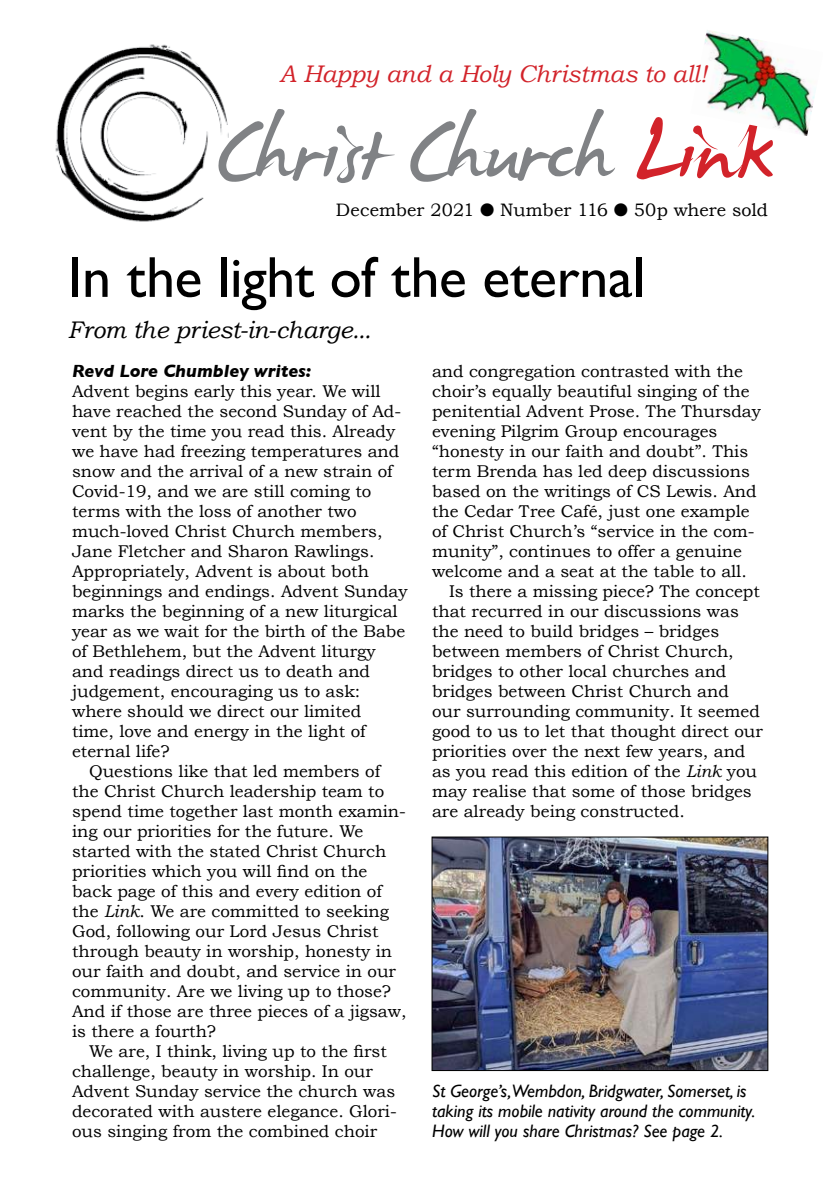
<style>
.page{position:relative;width:840px;height:1191px;background:#fff}
.page>*{position:absolute;margin:0;border:0;box-sizing:border-box;transform-origin:0 0}
.t1{font:136px "James Fajardo";letter-spacing:-.005em;color:#808285}
.t2{font:58px "Gill Sans";letter-spacing:-.005em;color:#000}
.t3{font:italic 24px "Bookman Old Style";letter-spacing:-.01em;color:#d2232a}
.t4{font:italic 24px "Bookman Old Style";letter-spacing:-.01em;color:#000}
.t5{font:italic 18px/20px "Gill Sans";color:#000}
.t6{font:18px "Bookman Old Style";color:#000}
.t7{font:italic 700 18px "Gill Sans";color:#000}
.t8{font:17px "Bookman Old Style";color:#000}
.s1{color:#d2232a}
.s2{font-style:italic}
</style>
<div class="page">
<img style="left:45px;top:35px;width:196px;height:196px;border-radius:98px">
<img style="left:434px;top:839px;width:331px;height:229px">
<div style="left:432px;top:837px;width:335px;height:233px;border:1px solid #000"></div>
<img style="left:704px;top:30px;width:112px;height:106px">
<h3 class="t3" style="left:279px;top:60px;width:429px">A Happy and a Holy Christmas to all!</h3>
<h1 class="t1" style="left:215px;top:83px;width:558px">Christ Church <span class="s1">Link</span></h1>
<p class="t6" style="left:336px;top:200px;width:433px">December 2021 ● Number 116 ● 50p where sold</p>
<h2 class="t2" style="left:68px;top:243px;width:578px">In the light of the eternal</h2>
<h3 class="t4" style="left:68px;top:316px;width:305px">From the priest-in-charge...</h3>
<p class="t7" style="left:72px;top:360px;width:241px">Revd Lore Chumbley writes:</p>
<p class="t8" style="left:72px;top:381px;width:310px">Advent begins early this year. We will</p>
<p class="t8" style="left:72px;top:401px;width:330px">have reached the second Sunday of Ad-</p>
<p class="t8" style="left:72px;top:421px;width:324px">vent by the time you read this. Already</p>
<p class="t8" style="left:72px;top:441px;width:328px">we have had freezing temperatures and</p>
<p class="t8" style="left:72px;top:461px;width:322px">snow and the arrival of a new strain of</p>
<p class="t8" style="left:72px;top:481px;width:300px">Covid-19, and we are still coming to</p>
<p class="t8" style="left:72px;top:501px;width:286px">terms with the loss of another two</p>
<p class="t8" style="left:72px;top:521px;width:312px">much-loved Christ Church members,</p>
<p class="t8" style="left:72px;top:541px;width:304px">Jane Fletcher and Sharon Rawlings.</p>
<p class="t8" style="left:72px;top:561px;width:298px">Appropriately, Advent is about both</p>
<p class="t8" style="left:72px;top:581px;width:337px">beginnings and endings. Advent Sunday</p>
<p class="t8" style="left:72px;top:601px;width:327px">marks the beginning of a new liturgical</p>
<p class="t8" style="left:72px;top:621px;width:334px">year as we wait for the birth of the Babe</p>
<p class="t8" style="left:72px;top:641px;width:305px">of Bethlehem, but the Advent liturgy</p>
<p class="t8" style="left:72px;top:661px;width:299px">and readings direct us to death and</p>
<p class="t8" style="left:72px;top:681px;width:289px">judgement, encouraging us to ask:</p>
<p class="t8" style="left:72px;top:701px;width:290px">where should we direct our limited</p>
<p class="t8" style="left:72px;top:721px;width:295px">time, love and energy in the light of</p>
<p class="t8" style="left:72px;top:741px;width:99px">eternal life?</p>
<p class="t8" style="left:89px;top:761px;width:292px">Questions like that led members of</p>
<p class="t8" style="left:72px;top:781px;width:313px">the Christ Church leadership team to</p>
<p class="t8" style="left:72px;top:801px;width:335px">spend time together last month examin-</p>
<p class="t8" style="left:72px;top:821px;width:292px">ing our priorities for the future. We</p>
<p class="t8" style="left:72px;top:841px;width:315px">started with the stated Christ Church</p>
<p class="t8" style="left:72px;top:861px;width:297px">priorities which you will find on the</p>
<p class="t8" style="left:72px;top:881px;width:311px">back page of this and every edition of</p>
<p class="t8" style="left:72px;top:901px;width:318px">the <span class="s2">Link</span>. We are committed to seeking</p>
<p class="t8" style="left:72px;top:921px;width:308px">God, following our Lord Jesus Christ</p>
<p class="t8" style="left:72px;top:941px;width:321px">through beauty in worship, honesty in</p>
<p class="t8" style="left:72px;top:961px;width:325px">our faith and doubt, and service in our</p>
<p class="t8" style="left:72px;top:981px;width:320px">community. Are we living up to those?</p>
<p class="t8" style="left:72px;top:1001px;width:336px">And if those are three pieces of a jigsaw,</p>
<p class="t8" style="left:72px;top:1021px;width:145px">is there a fourth?</p>
<p class="t8" style="left:89px;top:1041px;width:299px">We are, I think, living up to the first</p>
<p class="t8" style="left:72px;top:1061px;width:302px">challenge, beauty in worship. In our</p>
<p class="t8" style="left:72px;top:1081px;width:324px">Advent Sunday service the church was</p>
<p class="t8" style="left:72px;top:1101px;width:326px">decorated with austere elegance. Glori-</p>
<p class="t8" style="left:72px;top:1121px;width:306px">ous singing from the combined choir</p>
<p class="t8" style="left:432px;top:361px;width:312px">and congregation contrasted with the</p>
<p class="t8" style="left:432px;top:381px;width:319px">choir’s equally beautiful singing of the</p>
<p class="t8" style="left:432px;top:401px;width:330px">penitential Advent Prose. The Thursday</p>
<p class="t8" style="left:432px;top:421px;width:287px">evening Pilgrim Group encourages</p>
<p class="t8" style="left:432px;top:441px;width:317px">“honesty in our faith and doubt”. This</p>
<p class="t8" style="left:432px;top:461px;width:319px">term Brenda has led deep discussions</p>
<p class="t8" style="left:432px;top:481px;width:326px">based on the writings of CS Lewis. And</p>
<p class="t8" style="left:432px;top:501px;width:319px">the Cedar Tree Café, just one example</p>
<p class="t8" style="left:432px;top:521px;width:324px">of Christ Church’s “service in the com-</p>
<p class="t8" style="left:432px;top:541px;width:311px">munity”, continues to offer a genuine</p>
<p class="t8" style="left:432px;top:561px;width:316px">welcome and a seat at the table to all.</p>
<p class="t8" style="left:449px;top:581px;width:312px">Is there a missing piece? The concept</p>
<p class="t8" style="left:432px;top:601px;width:308px">that recurred in our discussions was</p>
<p class="t8" style="left:432px;top:621px;width:288px">the need to build bridges – bridges</p>
<p class="t8" style="left:432px;top:641px;width:303px">between members of Christ Church,</p>
<p class="t8" style="left:432px;top:661px;width:296px">bridges to other local churches and</p>
<p class="t8" style="left:432px;top:681px;width:298px">bridges between Christ Church and</p>
<p class="t8" style="left:432px;top:701px;width:329px">our surrounding community. It seemed</p>
<p class="t8" style="left:432px;top:721px;width:332px">good to us to let that thought direct our</p>
<p class="t8" style="left:432px;top:741px;width:315px">priorities over the next few years, and</p>
<p class="t8" style="left:432px;top:761px;width:326px">as you read this edition of the <span class="s2">Link</span> you</p>
<p class="t8" style="left:432px;top:781px;width:321px">may realise that some of those bridges</p>
<p class="t8" style="left:432px;top:801px;width:254px">are already being constructed.</p>
<p class="t5" style="left:432px;top:1080px;width:324px">St George’s,Wembdon, Bridgwater, Somerset, is taking its mobile nativity around the community.<br>How will you share Christmas? See page 2.</p>
</div>
